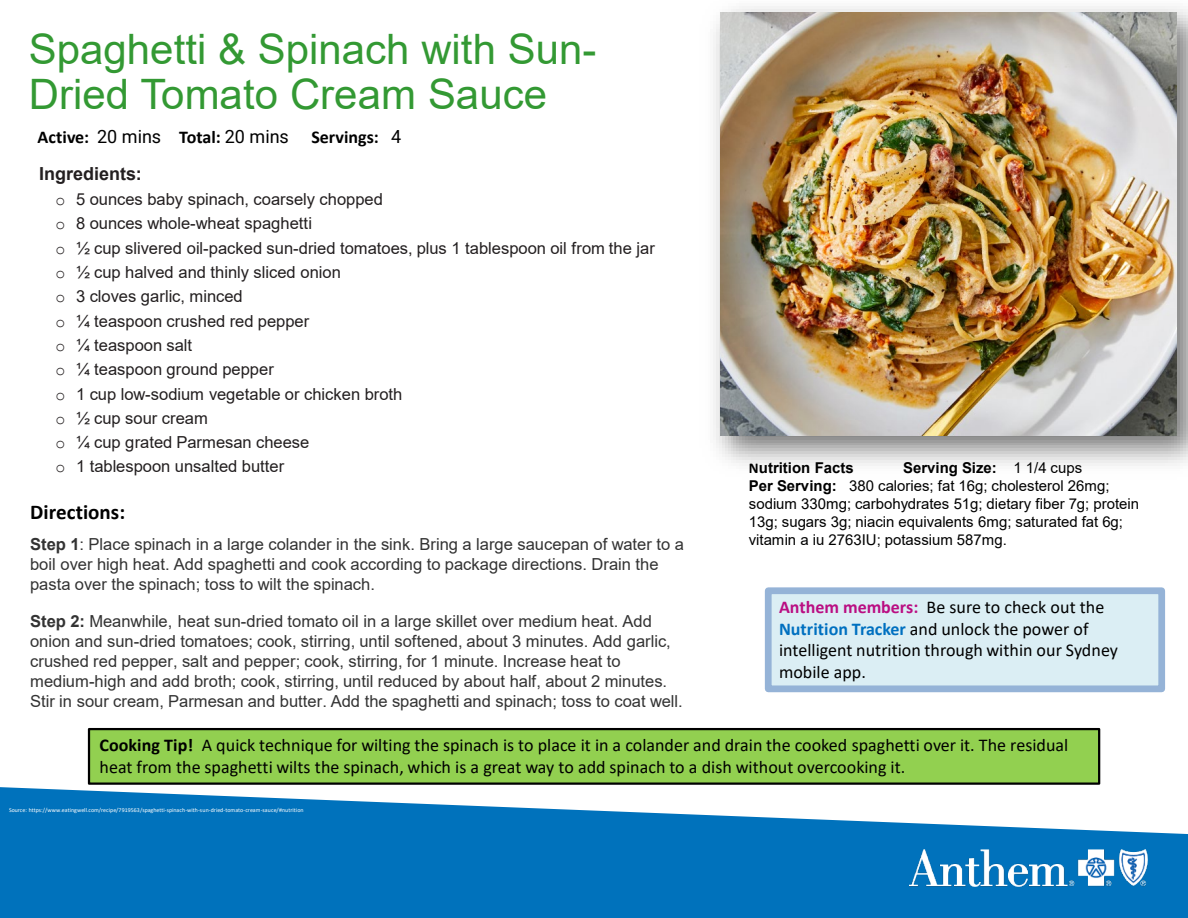
<style>
.page{position:relative;width:1188px;height:918px;background:#fff}
.page>*{position:absolute;margin:0;border:0;box-sizing:border-box;transform-origin:0 0}
.t1{font:42px/45px "Arial";color:#393}
.t2{font:700 21px "Calibri";color:#000}
.t3{font:18px/21.6px "Calibri";color:#000}
.t4{font:700 18px "Calibri";color:#000}
.t5{font:700 18px "Arial";color:#231f20}
.t6{font:16.5px/19.8px "Arial";color:#333}
.t7{font:16.5px "Arial";color:#231f20}
.t8{font:15px/18px "Arial";color:#000}
.t9{font:700 15px "Arial";color:#000}
.t10{font:6px "Calibri";letter-spacing:.005em;color:#fff}
.s1{font-family:"Roboto";font-weight:400}
.s2{font-family:"Courier New"}
.s3{font-weight:700}
.s4{font-family:"Calibri"}
.s5{font-weight:400}
.s6{font-weight:700;color:#ba0e82}
.s7{font-weight:700;color:#0070c0}
</style>
<div class="page">
<img style="left:713px;top:6px;width:475px;height:460px">
<img style="left:720px;top:12px;width:456px;height:424px">
<div style="left:88px;top:728px;width:1012px;height:57px;background:#92d050;border:2px solid #000"></div>
<svg style="left:0;top:787px;width:1188px;height:131px;fill:#0072bc"></svg>
<div style="left:765px;top:587px;width:400px;height:105px;background:#dbeef4;border:7px solid #95b3d7"></div>
<img style="left:909px;top:849px;width:239px;height:38px">
<p class="t1" style="left:29px;top:26px;width:569px">Spaghetti &amp; Spinach with Sun-<br>Dried Tomato Cream Sauce</p>
<p class="t4" style="left:38px;top:124px;width:253px">Active: <span class="s1">20 mins</span> Total: <span class="s1">20 mins</span></p>
<p class="t4" style="left:311px;top:124px;width:91px">Servings: <span class="s1">4</span></p>
<p class="t5" style="left:39px;top:161px;width:104px">Ingredients:</p>
<p class="t7" style="left:56px;top:188px;width:329px"><span class="s2">o</span> 5 ounces baby spinach, coarsely chopped</p>
<p class="t7" style="left:56px;top:212px;width:258px"><span class="s2">o</span> 8 ounces whole-wheat spaghetti</p>
<p class="t7" style="left:56px;top:237px;width:601px"><span class="s2">o</span> ½ cup slivered oil-packed sun-dried tomatoes, plus 1 tablespoon oil from the jar</p>
<p class="t7" style="left:56px;top:261px;width:287px"><span class="s2">o</span> ½ cup halved and thinly sliced onion</p>
<p class="t7" style="left:56px;top:285px;width:189px"><span class="s2">o</span> 3 cloves garlic, minced</p>
<p class="t7" style="left:56px;top:309px;width:255px"><span class="s2">o</span> ¼ teaspoon crushed red pepper</p>
<p class="t7" style="left:56px;top:334px;width:138px"><span class="s2">o</span> ¼ teaspoon salt</p>
<p class="t7" style="left:56px;top:358px;width:220px"><span class="s2">o</span> ¼ teaspoon ground pepper</p>
<p class="t7" style="left:56px;top:382px;width:348px"><span class="s2">o</span> 1 cup low-sodium vegetable or chicken broth</p>
<p class="t7" style="left:56px;top:407px;width:154px"><span class="s2">o</span> ½ cup sour cream</p>
<p class="t7" style="left:56px;top:431px;width:255px"><span class="s2">o</span> ¼ cup grated Parmesan cheese</p>
<p class="t7" style="left:56px;top:455px;width:230px"><span class="s2">o</span> 1 tablespoon unsalted butter</p>
<p class="t2" style="left:30px;top:498px;width:97px">Directions:</p>
<p class="t6" style="left:30px;top:534px;width:655px"><span class="s3">Step 1</span>: Place spinach in a large colander in the sink. Bring a large saucepan of water to a boil over high heat. Add spaghetti and cook according to package directions. Drain the pasta over the spinach; toss to wilt the spinach.</p>
<p class="t6" style="left:30px;top:612px;width:654px"><span class="s3">Step 2:</span> Meanwhile, heat sun-dried tomato oil in a large skillet over medium heat. Add onion and sun-dried tomatoes; cook, stirring, until softened, about 3 minutes. Add garlic, crushed red pepper, salt and pepper; cook, stirring, for 1 minute. Increase heat to medium-high and add broth; cook, stirring, until reduced by about half, about 2 minutes.<br>Stir in sour cream, Parmesan and butter. Add the spaghetti and spinach; toss to coat well.</p>
<p class="t3" style="left:100px;top:734px;width:970px"><span class="s3">Cooking Tip!</span> A quick technique for wilting the spinach is to place it in a colander and drain the cooked spaghetti over it. The residual heat from the spaghetti wilts the spinach, which is a great way to add spinach to a dish without overcooking it.</p>
<p class="t10" style="left:9px;top:806px;width:296px">Source: https://www.eatingwell.com/recipe/7919563/spaghetti-spinach-with-sun-dried-tomato-cream-sauce/#nutrition</p>
<p class="t9" style="left:749px;top:457px;width:106px"><span class="s4">N</span>utrition Facts</p>
<p class="t9" style="left:903px;top:457px;width:181px">Serving Size: <span class="s5">1 1/4 cups</span></p>
<p class="t8" style="left:749px;top:477px;width:362px"><span class="s3">Per Serving:</span> 380 calories; fat 16g; cholesterol 26mg;</p>
<p class="t8" style="left:749px;top:495px;width:392px">sodium 330mg; carbohydrates 51g; dietary fiber 7g; protein<br>13g; sugars 3g; niacin equivalents 6mg; saturated fat 6g; vitamin a iu 2763IU; potassium 587mg.</p>
<p class="t3" style="left:779px;top:596px;width:340px"><span class="s6">Anthem members:</span> Be sure to check out the <span class="s7">Nutrition Tracker</span> and unlock the power of intelligent nutrition through within our Sydney mobile app.</p>
</div>
